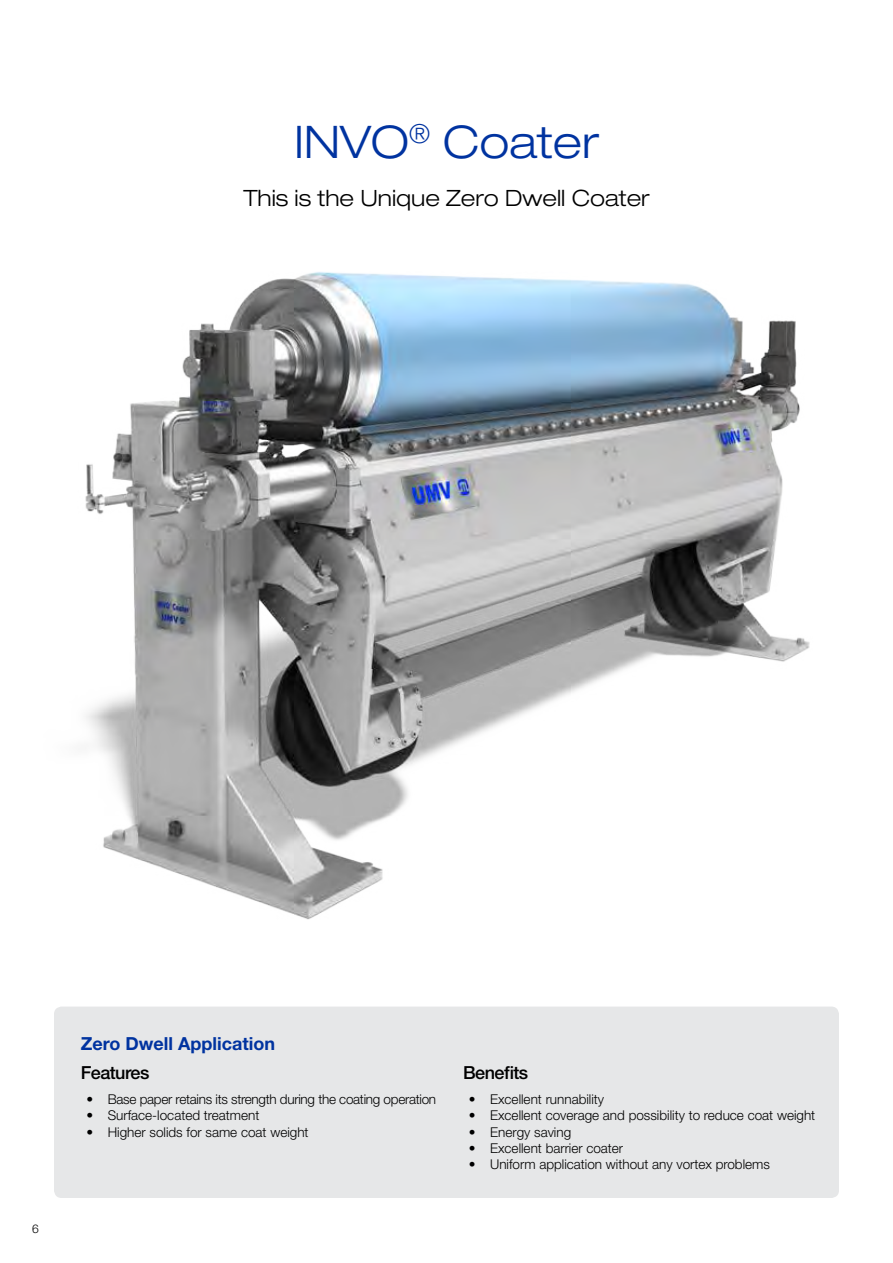
<style>
.page{position:relative;width:893px;height:1263px;background:#fff}
.page>*{position:absolute;margin:0;border:0;box-sizing:border-box;transform-origin:0 0}
.t1{font:300 expanded 45px "Helvetica Neue LT Std";color:#0033a0}
.t2{font:300 expanded 22.5px "Helvetica Neue LT Std";color:#000}
.t3{font:700 18px "Helvetica Neue LT Std";color:#0033a0}
.t4{font:500 18px "Helvetica Neue LT Std";letter-spacing:-.03em;color:#000}
.t5{font:300 13.5px "Helvetica Neue LT Std";color:#000}
.t6{font:300 13.5px "Helvetica Neue LT Std";letter-spacing:-.02em;color:#000}
.t7{font:300 12px "Helvetica Neue LT Std";color:#000}
</style>
<div class="page">
<div style="left:54px;top:1006px;width:785px;height:192px;background:#e6e7e8;border-radius:8px"></div>
<img style="left:85px;top:272px;width:725px;height:648px">
<h1 class="t1" style="left:294px;top:115px;width:306px">INVO<sup>®</sup> Coater</h1>
<h2 class="t2" style="left:243px;top:184px;width:408px">This is the Unique Zero Dwell Coater</h2>
<p class="t7" style="left:32px;top:1222px;width:8px">6</p>
<h3 class="t3" style="left:81px;top:1032px;width:196px">Zero Dwell Application</h3>
<h3 class="t4" style="left:81px;top:1062px;width:70px">Features</h3>
<p class="t6" style="left:87px;top:1091px;width:351px">• Base paper retains its strength during the coating operation</p>
<p class="t5" style="left:87px;top:1107px;width:174px">• Surface-located treatment</p>
<p class="t5" style="left:87px;top:1123px;width:224px">• Higher solids for same coat weight</p>
<h3 class="t4" style="left:463px;top:1062px;width:67px">Benefits</h3>
<p class="t5" style="left:469px;top:1091px;width:137px">• Excellent runnability</p>
<p class="t5" style="left:469px;top:1107px;width:348px">• Excellent coverage and possibility to reduce coat weight</p>
<p class="t5" style="left:469px;top:1123px;width:104px">• Energy saving</p>
<p class="t5" style="left:469px;top:1140px;width:156px">• Excellent barrier coater</p>
<p class="t5" style="left:469px;top:1156px;width:303px">• Uniform application without any vortex problems</p>
</div>
